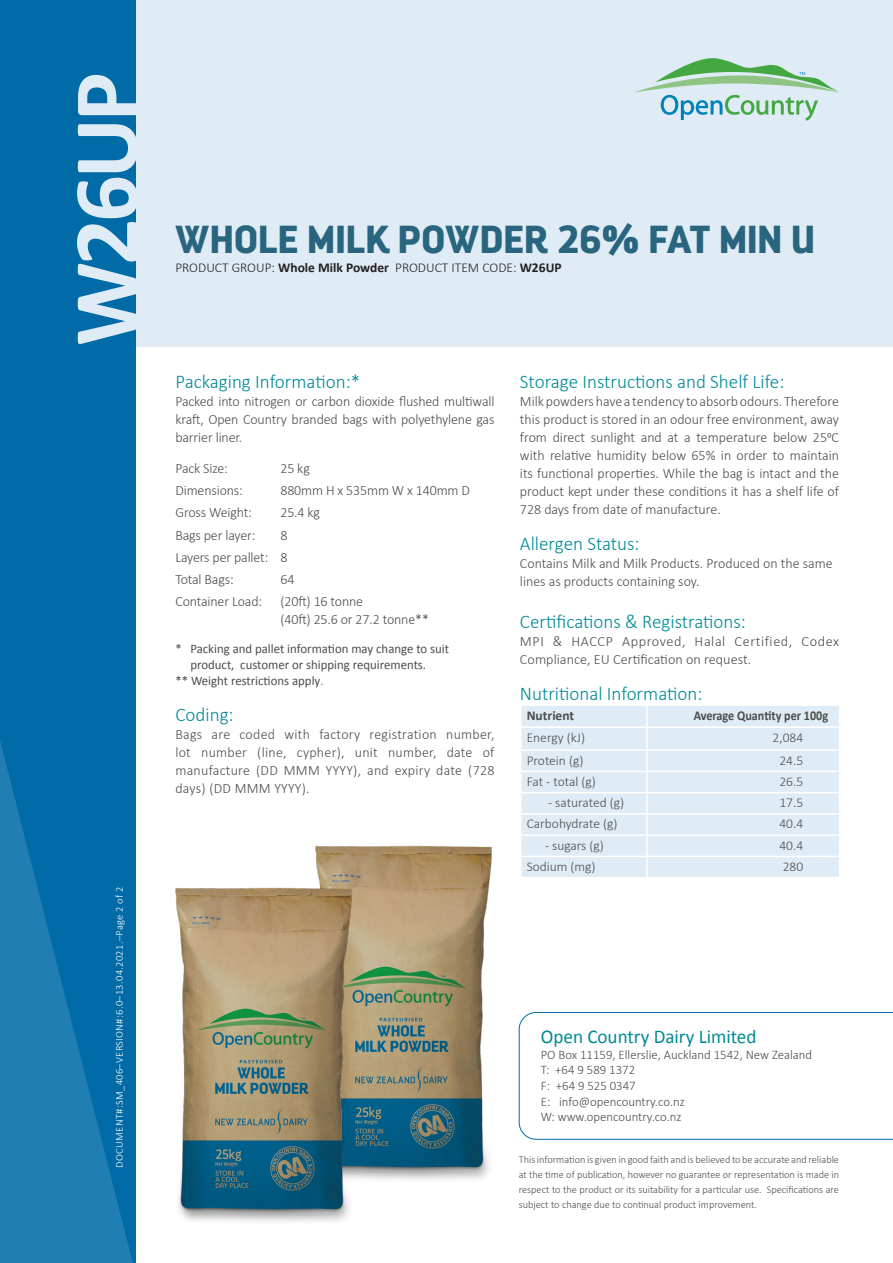
<style>
.page{position:relative;width:893px;height:1263px;background:#fff}
.page>*{position:absolute;margin:0;border:0;box-sizing:border-box;transform-origin:0 0}
.t1{font:700 93px "Calibri";letter-spacing:-.04em;color:#dfecf5}
.t2{font:900 39px "Darwin";color:#29657e}
.t3{font:300 19.5px "Calibri";color:#008996}
.t4{font:19.5px "Calibri";color:#008996}
.t5{font:300 14.25px/18px "Calibri";color:#4b4c4d;text-align:justify}
.t6{font:300 14.25px/18px "Calibri";letter-spacing:.035em;color:#4b4c4d}
.t7{font:300 13.5px "Calibri";color:#4b4c4d}
.t8{font:300 13.5px "Calibri";color:#231f20}
.t9{font:700 13.5px "Calibri";color:#4b4c4d;scale:.9 1}
.t10{font:700 13.5px "Calibri";color:#4b4c4d}
.t11{font:300 13.05px/15.6px "Calibri";color:#4b4c4d}
.t12{font:13.05px/15.6px "Calibri";color:#4b4c4d}
.t13{font:300 10.5px/15px "Calibri";color:#4b4c4d;text-align:justify}
.t14{font:300 10.5px "Calibri";letter-spacing:.03em;color:#fff}
.s1{font-weight:700}
.s2{font-weight:300}
</style>
<div class="page">
<div style="left:0;top:0;width:893px;height:347px;background:#dfecf5"></div>
<div style="left:0;top:0;width:136px;height:1263px;background:#006ba7"></div>
<svg style="left:0;top:741px;width:133px;height:522px"></svg>
<svg style="left:634px;top:58px;width:205px;height:63px"></svg>
<img style="left:315px;top:845px;width:177px;height:335px">
<img style="left:175px;top:870px;width:232px;height:352px">
<svg style="left:518px;top:1012px;width:375px;height:128px"></svg>
<div style="left:521px;top:706px;width:318px;height:171px;background:#dfecf5"></div>
<hr style="left:520px;top:726px;width:127px;height:2px;background:#fff">
<hr style="left:647px;top:726px;width:192px;height:2px;background:#fff">
<hr style="left:520px;top:749px;width:127px;height:2px;background:#fff">
<hr style="left:647px;top:749px;width:192px;height:2px;background:#fff">
<hr style="left:520px;top:771px;width:127px;height:1px;background:#fff">
<hr style="left:647px;top:771px;width:192px;height:1px;background:#fff">
<hr style="left:520px;top:792px;width:127px;height:1px;background:#fff">
<hr style="left:647px;top:792px;width:192px;height:1px;background:#fff">
<hr style="left:520px;top:813px;width:127px;height:2px;background:#fff">
<hr style="left:647px;top:813px;width:192px;height:2px;background:#fff">
<hr style="left:520px;top:834px;width:127px;height:2px;background:#fff">
<hr style="left:647px;top:834px;width:192px;height:2px;background:#fff">
<hr style="left:520px;top:856px;width:127px;height:1px;background:#fff">
<hr style="left:647px;top:856px;width:192px;height:1px;background:#fff">
<hr style="left:646px;top:706px;width:2px;height:20px;background:#fff">
<hr style="left:646px;top:728px;width:2px;height:21px;background:#fff">
<hr style="left:646px;top:751px;width:2px;height:20px;background:#fff">
<hr style="left:646px;top:772px;width:2px;height:20px;background:#fff">
<hr style="left:646px;top:793px;width:2px;height:20px;background:#fff">
<svg style="left:646px;top:815px;width:2px;height:19px"></svg>
<hr style="left:646px;top:836px;width:2px;height:20px;background:#fff">
<hr style="left:646px;top:857px;width:2px;height:20px;background:#fff">
<p class="t1" style="left:47px;top:346px;width:275px;rotate:-90deg">W26UP</p>
<p class="t14" style="left:113px;top:1168px;width:283px;rotate:-90deg">DOCUMENT#:SM_406–VERSION#:6.0–13.04.2021.–Page 2 of 2</p>
<p class="t2" style="left:175px;top:215px;width:641px">WHOLE MILK POWDER 26% FAT MIN U</p>
<p class="t8" style="left:175px;top:260px;width:388px">PRODUCT GROUP: <span class="s1">Whole Milk Powder</span> PRODUCT ITEM CODE: <span class="s1">W26UP</span></p>
<p class="t3" style="left:175px;top:370px;width:186px">Packaging Information:*</p>
<p class="t5" style="left:175px;top:392px;width:321px">Packed into nitrogen or carbon dioxide flushed multiwall kraft, Open Country branded bags with polyethylene gas barrier liner.</p>
<p class="t5" style="left:175px;top:458px;width:54px">Pack Size:</p>
<p class="t5" style="left:280px;top:458px;width:31px">25 kg</p>
<p class="t5" style="left:175px;top:481px;width:69px">Dimensions:</p>
<p class="t5" style="left:280px;top:481px;width:191px">880mm H x 535mm W x 140mm D</p>
<p class="t5" style="left:175px;top:503px;width:78px">Gross Weight:</p>
<p class="t5" style="left:280px;top:503px;width:41px">25.4 kg</p>
<p class="t5" style="left:175px;top:525px;width:82px">Bags per layer:</p>
<p class="t5" style="left:280px;top:525px;width:9px">8</p>
<p class="t5" style="left:175px;top:548px;width:114px">Layers per pallet: 8</p>
<p class="t5" style="left:175px;top:570px;width:60px">Total Bags:</p>
<p class="t5" style="left:280px;top:570px;width:16px">64</p>
<p class="t5" style="left:175px;top:592px;width:88px">Container Load:</p>
<p class="t5" style="left:280px;top:592px;width:150px">(20ft) 16 tonne<br>(40ft) 25.6 or 27.2 tonne**</p>
<p class="t12" style="left:190px;top:640px;width:260px;text-indent:-15px">* Packing and pallet information may change to suit product, customer or shipping requirements.</p>
<p class="t12" style="left:175px;top:672px;width:150px">** Weight restrictions apply<span class="s2">.</span></p>
<p class="t3" style="left:175px;top:702px;width:60px">Coding:</p>
<p class="t5" style="left:175px;top:724px;width:321px">Bags are coded with factory registration number, lot number (line, cypher), unit number, date of manufacture (DD MMM YYYY), and expiry date (728 days) (DD MMM YYYY).</p>
<p class="t3" style="left:520px;top:370px;width:266px">Storage Instructions and Shelf Life:</p>
<p class="t5" style="left:520px;top:392px;width:321px">Milk powders have a tendency to absorb odours. Therefore this product is stored in an odour free environment, away from direct sunlight and at a temperature below 250C with relative humidity below 65% in order to maintain its functional properties. While the bag is intact and the product kept under these conditions it has a shelf life of 728 days from date of manufacture.</p>
<p class="t3" style="left:520px;top:532px;width:121px">Allergen Status:</p>
<p class="t5" style="left:520px;top:554px;width:314px">Contains Milk and Milk Products. Produced on the same lines as products containing soy.</p>
<p class="t3" style="left:520px;top:609px;width:227px">Certifications &amp; Registrations:</p>
<p class="t6" style="left:520px;top:631px;width:321px">MPI &amp; HACCP Approved, Halal Certified, Codex<br>Compliance, EU Certification on request.</p>
<p class="t3" style="left:520px;top:681px;width:184px">Nutritional Information:</p>
<p class="t10" style="left:527px;top:707px;width:49px">Nutrient</p>
<p class="t9" style="left:694px;top:707px;width:151px">Average Quantity per 100g</p>
<p class="t7" style="left:527px;top:729px;width:60px">Energy (kJ)</p>
<p class="t7" style="left:773px;top:729px;width:32px">2,084</p>
<p class="t7" style="left:527px;top:752px;width:58px">Protein (g)</p>
<p class="t7" style="left:779px;top:752px;width:25px">24.5</p>
<p class="t7" style="left:527px;top:773px;width:71px">Fat - total (g)</p>
<p class="t7" style="left:779px;top:773px;width:25px">26.5</p>
<p class="t7" style="left:548px;top:794px;width:78px">- saturated (g)</p>
<p class="t7" style="left:779px;top:794px;width:25px">17.5</p>
<p class="t7" style="left:527px;top:815px;width:92px">Carbohydrate (g)</p>
<p class="t7" style="left:779px;top:815px;width:25px">40.4</p>
<p class="t7" style="left:545px;top:837px;width:60px">- sugars (g)</p>
<p class="t7" style="left:779px;top:837px;width:25px">40.4</p>
<p class="t7" style="left:527px;top:858px;width:70px">Sodium (mg)</p>
<p class="t7" style="left:783px;top:858px;width:22px">280</p>
<h3 class="t4" style="left:541px;top:1024px;width:217px">Open Country Dairy Limited</h3>
<p class="t11" style="left:541px;top:1046px;width:273px">PO Box 11159, Ellerslie, Auckland 1542, New Zealand<br>T: +64 9 589 1372<br>F: +64 9 525 0347<br>E: info@opencountry.co.nz<br>W: www.opencountry.co.nz</p>
<p class="t13" style="left:519px;top:1152px;width:322px">This information is given in good faith and is believed to be accurate and reliable at the time of publication, however no guarantee or representation is made in respect to the product or its suitability for a particular use. Specifications are subject to change due to continual product improvement.</p>
</div>
